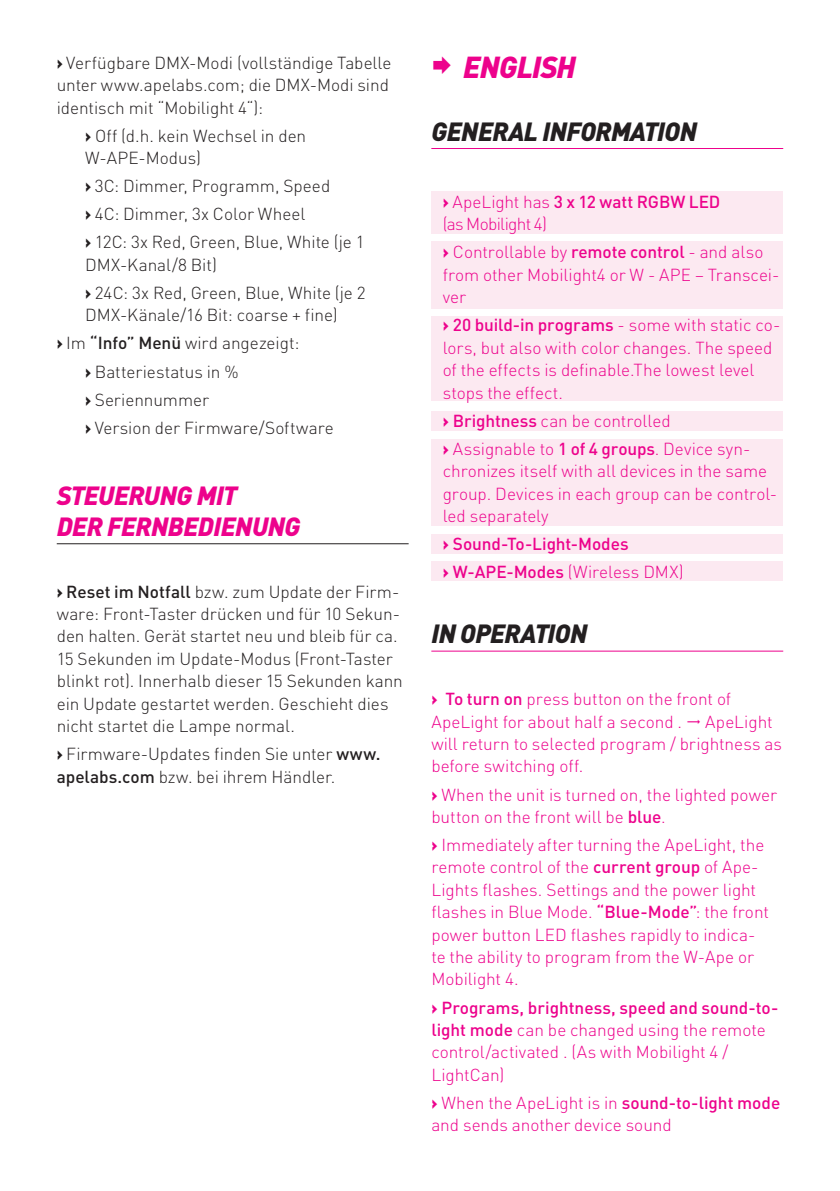
<style>
.page{position:relative;width:840px;height:1191px;background:#fff}
.page>*{position:absolute;margin:0;border:0;box-sizing:border-box;transform-origin:0 0}
.t1{font:italic 900 30px "DIN";letter-spacing:-.025em;color:#ed028c}
.t2{font:italic 900 26px "DIN";letter-spacing:-.025em;color:#231f20}
.t3{font:italic 900 26px/31.2px "DIN";letter-spacing:-.025em;color:#ed028c}
.t4{font:300 17.2px/22.4px "DIN";color:#ed028c}
.t5{font:300 17.2px/22.4px "DIN";letter-spacing:-.005em;color:#231f20}
.t6{font:500 17.2px/28px "DIN";letter-spacing:-.005em;color:#ed028c}
.t7{font:300 17.2px/22.4px "DIN";letter-spacing:-.035em;color:#ed028c}
.s1{font-weight:900}
.s2{font-weight:500}
.s3{font-weight:300}
</style>
<div class="page">
<div style="left:431px;top:411px;width:351px;height:20px;background:#fce9f1"></div>
<div style="left:431px;top:439px;width:351px;height:87px;background:#fce9f1"></div>
<div style="left:431px;top:534px;width:351px;height:20px;background:#fce9f1"></div>
<div style="left:431px;top:561px;width:351px;height:20px;background:#fce9f1"></div>
<div style="left:431px;top:316px;width:351px;height:85px;background:#fce9f1"></div>
<div style="left:431px;top:241px;width:351px;height:67px;background:#fce9f1"></div>
<div style="left:431px;top:191px;width:351px;height:42px;background:#fce9f1"></div>
<hr style="left:57px;top:543px;width:351px;height:1px;background:#231f20">
<hr style="left:431px;top:148px;width:351px;height:1px;background:#ed028c">
<hr style="left:431px;top:650px;width:351px;height:1px;background:#ed028c">
<p class="t5" style="left:57px;top:51px;width:336px"><span class="s1">›</span> Verfügbare DMX-Modi (vollständige Tabelle unter www.apelabs.com; die DMX-Modi sind identisch mit “Mobilight 4“):</p>
<p class="t5" style="left:85px;top:124px;width:222px"><span class="s1">›</span> Off (d.h. kein Wechsel in den<br>W-APE-Modus)</p>
<p class="t5" style="left:85px;top:172px;width:281px;line-height:28px"><span class="s1">›</span> 3C: Dimmer, Programm, Speed<br><span class="s1">›</span> 4C: Dimmer, 3x Color Wheel<br><span class="s1">›</span> 12C: 3x Red, Green, Blue, White (je 1</p>
<p class="t5" style="left:85px;top:250px;width:282px;line-height:28px">DMX-Kanal/8 Bit)<br><span class="s1">›</span> 24C: 3x Red, Green, Blue, White (je 2</p>
<p class="t5" style="left:85px;top:304px;width:254px">DMX-Känale/16 Bit: coarse + fine)</p>
<p class="t5" style="left:57px;top:332px;width:244px"><span class="s1">›</span> Im <span class="s2">“Info” Menü</span> wird angezeigt:</p>
<p class="t5" style="left:85px;top:360px;width:155px"><span class="s1">›</span> Batteriestatus in %</p>
<p class="t5" style="left:85px;top:388px;width:125px"><span class="s1">›</span> Seriennummer</p>
<p class="t5" style="left:85px;top:416px;width:250px"><span class="s1">›</span> Version der Firmware/Software</p>
<h2 class="t3" style="left:57px;top:478px;width:245px">STEUERUNG MIT<br>DER FERNBEDIENUNG</h2>
<p class="t5" style="left:57px;top:580px;width:347px"><span class="s1">›</span> <span class="s2">Reset im Notfall</span> bzw. zum Update der Firm&shy;ware: Front-Taster drücken und für 10 Sekun&shy;den halten. Gerät startet neu und bleib für ca.<br>15 Sekunden im Update-Modus (Front-Taster blinkt rot). Innerhalb dieser 15 Sekunden kann ein Update gestartet werden. Geschieht dies nicht startet die Lampe normal.</p>
<p class="t5" style="left:57px;top:742px;width:325px"><span class="s1">›</span> Firmware-Updates finden Sie unter <span class="s2">www. apelabs.com</span> bzw. bei ihrem Händler.</p>
<h1 class="t1" style="left:463px;top:47px;width:114px">ENGLISH</h1>
<h2 class="t2" style="left:431px;top:114px;width:267px">GENERAL INFORMATION</h2>
<p class="t7" style="left:442px;top:190px;width:279px"><span class="s1">›</span> ApeLight has <span class="s2">3 x 12 watt RGBW LED </span>(as Mobilight 4)</p>
<p class="t4" style="left:442px;top:241px;width:338px"><span class="s1">›</span> Controllable by <span class="s2">remote control</span> - and also from other Mobilight4 or W - APE – Transcei&shy;ver</p>
<p class="t4" style="left:442px;top:314px;width:339px"><span class="s1">›</span> <span class="s2">20 build-in programs</span> - some with static co&shy;lors, but also with color changes. The speed of the effects is definable.The lowest level stops the effect.</p>
<p class="t4" style="left:442px;top:406px;width:309px;line-height:28px"><span class="s1">›</span> <span class="s2">Brightness</span> can be controlled<br><span class="s1">›</span> Assignable to <span class="s2">1 of 4 groups</span>. Device syn-</p>
<p class="t4" style="left:442px;top:459px;width:336px">chronizes itself with all devices in the same group. Devices in each group can be control&shy;led separately</p>
<p class="t6" style="left:442px;top:529px;width:242px"><span class="s1">›</span> Sound-To-Light-Modes<br><span class="s1">›</span> W-APE-Modes <span class="s3">(Wireless DMX)</span></p>
<h2 class="t2" style="left:431px;top:616px;width:157px">IN OPERATION</h2>
<p class="t4" style="left:431px;top:687px;width:301px"><span class="s1">›</span> <span class="s2">To turn on</span> press button on the front of<br>ApeLight for about half a second .</p>
<p class="t4" style="left:431px;top:710px;width:352px;text-indent:274px">ApeLight will return to selected program / brightness as before switching off.</p>
<p class="t4" style="left:431px;top:783px;width:347px"><span class="s1">›</span> When the unit is turned on, the lighted power button on the front will be <span class="s2">blue</span>.</p>
<p class="t4" style="left:431px;top:833px;width:339px"><span class="s1">›</span> Immediately after turning the ApeLight, the remote control of the <span class="s2">current group</span> of Ape-Lights flashes. Settings and the power light flashes in Blue Mode. <span class="s2">“Blue-Mode”</span>: the front power button LED flashes rapidly to indica&shy;te the ability to program from the W-Ape or Mobilight 4.</p>
<p class="t4" style="left:431px;top:996px;width:348px"><span class="s1">›</span> <span class="s2">Programs, brightness, speed and sound-to&shy;light mode</span> can be changed using the remote control/activated . (As with Mobilight 4 / LightCan)</p>
<p class="t4" style="left:431px;top:1091px;width:350px"><span class="s1">›</span> When the ApeLight is in <span class="s2">sound-to-light mode </span>and sends another device sound</p>
</div>
